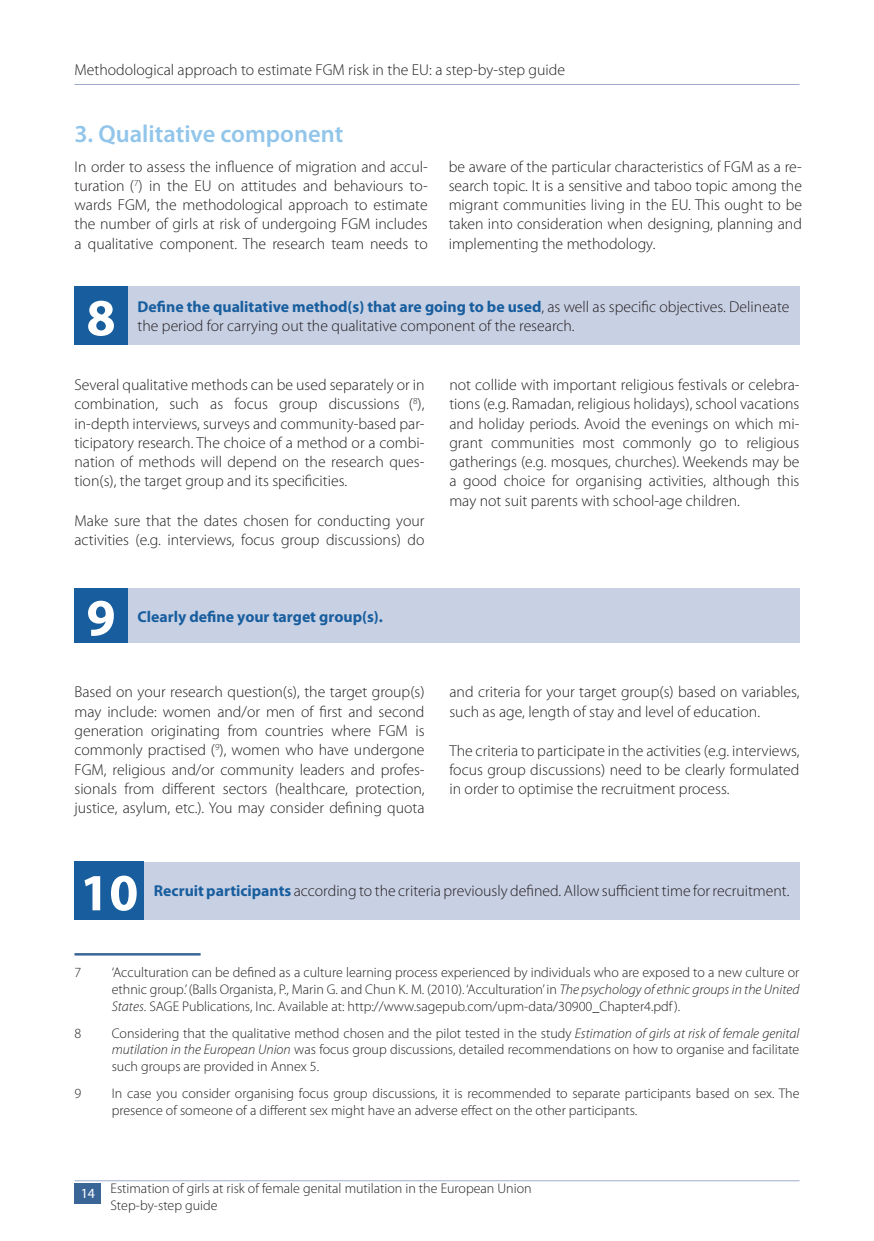
<style>
.page{position:relative;width:874px;height:1241px;background:#fff}
.page>*{position:absolute;margin:0;border:0;box-sizing:border-box;transform-origin:0 0}
.t1{font:700 52.5px "Myriad Pro";color:#fff}
.titles_2_blue{font:600 24.5px "Myriad Pro";color:#92c5ea}
.text_body{font:300 15.75px/19.2px "Myriad Pro";color:#231f20;text-align:justify}
.text_body-2{font:700 15.75px "Myriad Pro";color:#185e9e}
.text_footnote{font:300 14px/16.8px "Myriad Pro";color:#231f20}
.t2{font:14px "Myriad Pro";color:#fff}
.s1{font-weight:700;color:#185e9e}
.s2{font-style:italic}
</style>
<div class="page">
<hr style="left:74px;top:1180px;width:725px;height:1px;background:#9eaccd">
<div style="left:74px;top:1182px;width:27px;height:21px;background:#3a6697"></div>
<hr style="left:74px;top:84px;width:725px;height:1px;background:#9eaccd">
<div style="left:127px;top:588px;width:672px;height:55px;background:#c8d0e4"></div>
<div style="left:74px;top:588px;width:53px;height:55px;background:#185e9e"></div>
<div style="left:74px;top:861px;width:70px;height:58px;background:#185e9e"></div>
<div style="left:144px;top:861px;width:655px;height:58px;background:#c8d0e4"></div>
<div style="left:74px;top:286px;width:53px;height:59px;background:#185e9e"></div>
<div style="left:127px;top:286px;width:672px;height:59px;background:#c8d0e4"></div>
<hr style="left:74px;top:952px;width:126px;height:3px;background:#3a6697">
<p class="text_body" style="left:74px;top:60px;width:492px">Methodological approach to estimate FGM risk in the EU: a step‑by‑step guide</p>
<p class="titles_2_blue" style="left:74px;top:119px;width:270px">3. Qualitative component</p>
<p class="text_body" style="left:74px;top:157px;width:354px">In order to assess the influence of migration and accul&shy;turation (<sup>7</sup>) in the EU on attitudes and behaviours to&shy;wards FGM, the methodological approach to estimate the number of girls at risk of undergoing FGM includes a qualitative component. The research team needs to</p>
<p class="text_body" style="left:448px;top:157px;width:354px">be aware of the particular characteristics of FGM as a re&shy;search topic. It is a sensitive and taboo topic among the migrant communities living in the EU. This ought to be taken into consideration when designing, planning and implementing the methodology.</p>
<p class="t1" style="left:86px;top:283px;width:31px">8</p>
<p class="text_body" style="left:137px;top:297px;width:653px"><span class="s1">Define the qualitative method(s) that are going to be used</span>, as well as specific objectives. Delineate the period for carrying out the qualitative component of the research.</p>
<p class="text_body" style="left:74px;top:375px;width:351px">Several qualitative methods can be used separately or in combination, such as focus group discussions (<sup>8</sup>), in‑depth interviews, surveys and community‑based par&shy;ticipatory research. The choice of a method or a combi&shy;nation of methods will depend on the research ques&shy;tion(s), the target group and its specificities.</p>
<p class="text_body" style="left:74px;top:511px;width:351px">Make sure that the dates chosen for conducting your activities (e.g. interviews, focus group discussions) do</p>
<p class="t1" style="left:86px;top:583px;width:31px">9</p>
<p class="text_body-2" style="left:137px;top:606px;width:247px">Clearly define your target group(s).</p>
<p class="text_body" style="left:449px;top:375px;width:351px">not collide with important religious festivals or celebra&shy;tions (e.g. Ramadan, religious holidays), school vacations and holiday periods. Avoid the evenings on which mi&shy;grant communities most commonly go to religious gatherings (e.g. mosques, churches). Weekends may be a good choice for organising activities, although this may not suit parents with school‑age children.</p>
<p class="text_body" style="left:74px;top:682px;width:351px">Based on your research question(s), the target group(s) may include: women and/or men of first and second generation originating from countries where FGM is commonly practised (<sup>9</sup>), women who have undergone FGM, religious and/or community leaders and profes&shy;sionals from different sectors (healthcare, protection, justice, asylum, etc.). You may consider defining quota</p>
<p class="text_body" style="left:449px;top:682px;width:351px">and criteria for your target group(s) based on variables, such as age, length of stay and level of education.</p>
<p class="text_body" style="left:449px;top:741px;width:351px">The criteria to participate in the activities (e.g. interviews, focus group discussions) need to be clearly formulated in order to optimise the recruitment process.</p>
<p class="t1" style="left:80px;top:858px;width:60px">10</p>
<p class="text_body" style="left:154px;top:881px;width:636px"><span class="s1">Recruit participants</span> according to the criteria previously defined. Allow sufficient time for recruitment.</p>
<p class="text_footnote" style="left:74px;top:964px;width:8px">7</p>
<p class="text_footnote" style="left:112px;top:964px;width:689px;text-align:justify">‘Acculturation can be defined as a culture learning process experienced by individuals who are exposed to a new culture or ethnic group.’ (Balls Organista, P., Marin G. and Chun K. M. (2010). ‘Acculturation’ in <span class="s2">The psychology of ethnic groups in the United States</span>. SAGE Publications, Inc. Available at: http://www.sagepub.com/upm‑data/30900_Chapter4.pdf).</p>
<p class="text_footnote" style="left:74px;top:1024px;width:8px">8</p>
<p class="text_footnote" style="left:112px;top:1024px;width:689px;text-align:justify">Considering that the qualitative method chosen and the pilot tested in the study <span class="s2">Estimation of girls at risk of female genital mutilation in the European Union</span> was focus group discussions, detailed recommendations on how to organise and facilitate such groups are provided in Annex 5.</p>
<p class="text_footnote" style="left:74px;top:1084px;width:8px">9</p>
<p class="text_footnote" style="left:112px;top:1084px;width:689px">In case you consider organising focus group discussions, it is recommended to separate participants based on sex. The presence of someone of a different sex might have an adverse effect on the other participants.</p>
<p class="t2" style="left:81px;top:1184px;width:16px">14</p>
<p class="text_footnote" style="left:110px;top:1180px;width:422px">Estimation of girls at risk of female genital mutilation in the European Union<br>Step-by-step guide</p>
</div>
